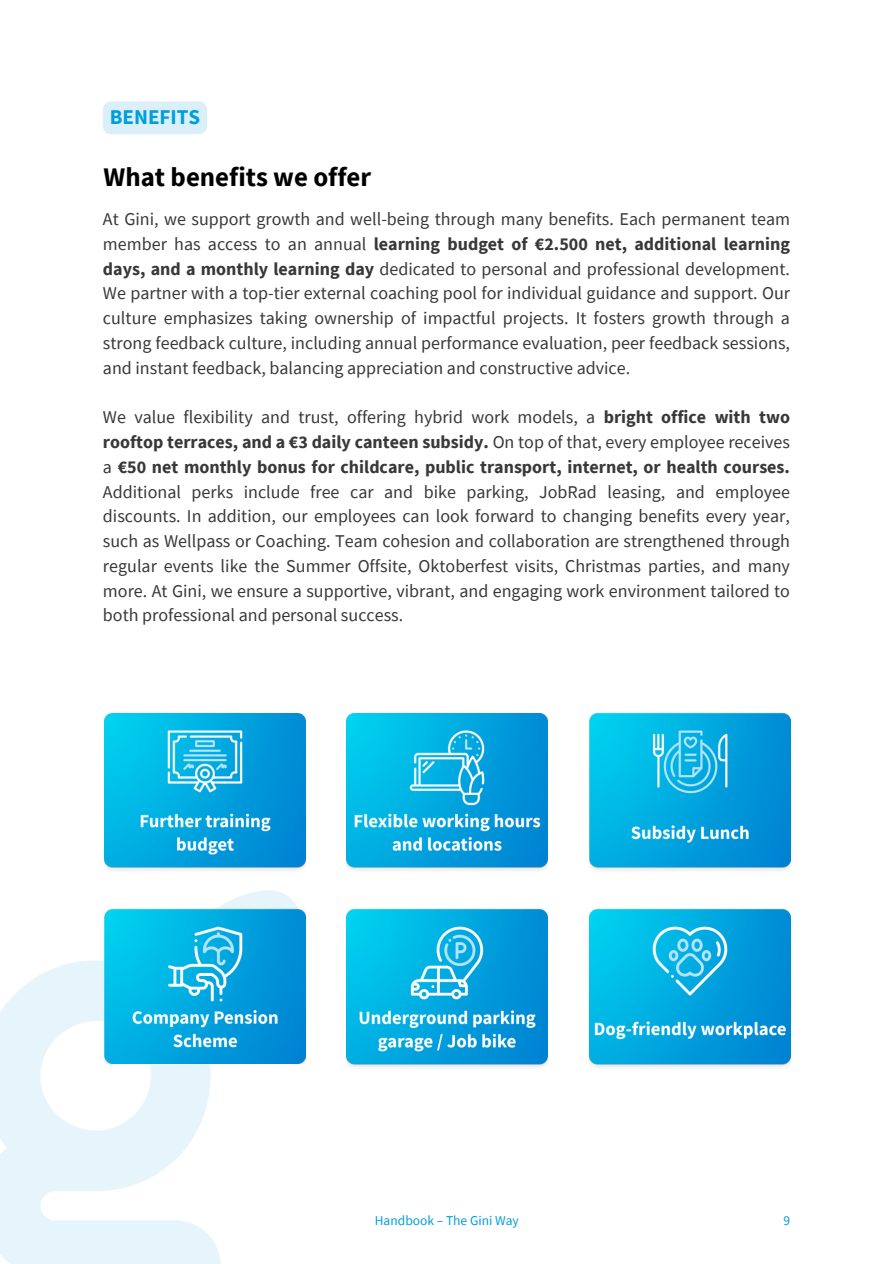
<style>
.page{position:relative;width:894px;height:1264px;background:#fff}
.page>*{position:absolute;margin:0;border:0;box-sizing:border-box;transform-origin:0 0}
.t1{font:700 26.85px "Source Sans Pro";color:#000}
.t2{font:700 21px "Source Sans Pro";color:#009edc}
.t3{font:18px/24.8px "Source Sans Pro";color:#383838;text-align:justify}
.t4{font:13.5px "Source Sans Pro";color:#009edc}
.s1{font-weight:700}
</style>
<div class="page">
<img style="left:0;top:890px;width:302px;height:373px">
<img style="left:104px;top:713px;width:201px;height:158px">
<img style="left:346px;top:908px;width:201px;height:160px">
<img style="left:589px;top:712px;width:201px;height:159px">
<img style="left:346px;top:713px;width:201px;height:158px">
<img style="left:589px;top:908px;width:201px;height:160px">
<div style="left:103px;top:101px;width:104px;height:33px;background:#daeff8;border-radius:8px"></div>
<img style="left:104px;top:905px;width:201px;height:158px">
<p class="t2" style="left:110px;top:103px;width:92px">BENEFITS</p>
<h3 class="t1" style="left:104px;top:159px;width:269px">What benefits we offer</h3>
<h1 class="t3" style="left:103px;top:206px;width:688px">At Gini, we support growth and well-being through many benefits. Each permanent team member has access to an annual <span class="s1">learning budget of €2.500 net, additional learning days, and a monthly learning day</span> dedicated to personal and professional development.<br>We partner with a top-tier external coaching pool for individual guidance and support. Our culture emphasizes taking ownership of impactful projects. It fosters growth through a strong feedback culture, including annual performance evaluation, peer feedback sessions, and instant feedback, balancing appreciation and constructive advice.</h1>
<h3 class="t3" style="left:103px;top:404px;width:688px">We value flexibility and trust, offering hybrid work models, a <span class="s1">bright office with two rooftop terraces, and a €3 daily canteen subsidy.</span> On top of that, every employee receives a <span class="s1">€50 net monthly bonus for childcare, public transport, internet, or health courses.<br></span>Additional perks include free car and bike parking, JobRad leasing, and employee discounts. In addition, our employees can look forward to changing benefits every year, such as Wellpass or Coaching. Team cohesion and collaboration are strengthened through regular events like the Summer Offsite, Oktoberfest visits, Christmas parties, and many more. At Gini, we ensure a supportive, vibrant, and engaging work environment tailored to both professional and personal success.</h3>
<h2 class="t4" style="left:375px;top:1212px;width:145px">Handbook – The Gini Way</h2>
<p class="t4" style="left:783px;top:1212px;width:8px">9</p>
</div>
